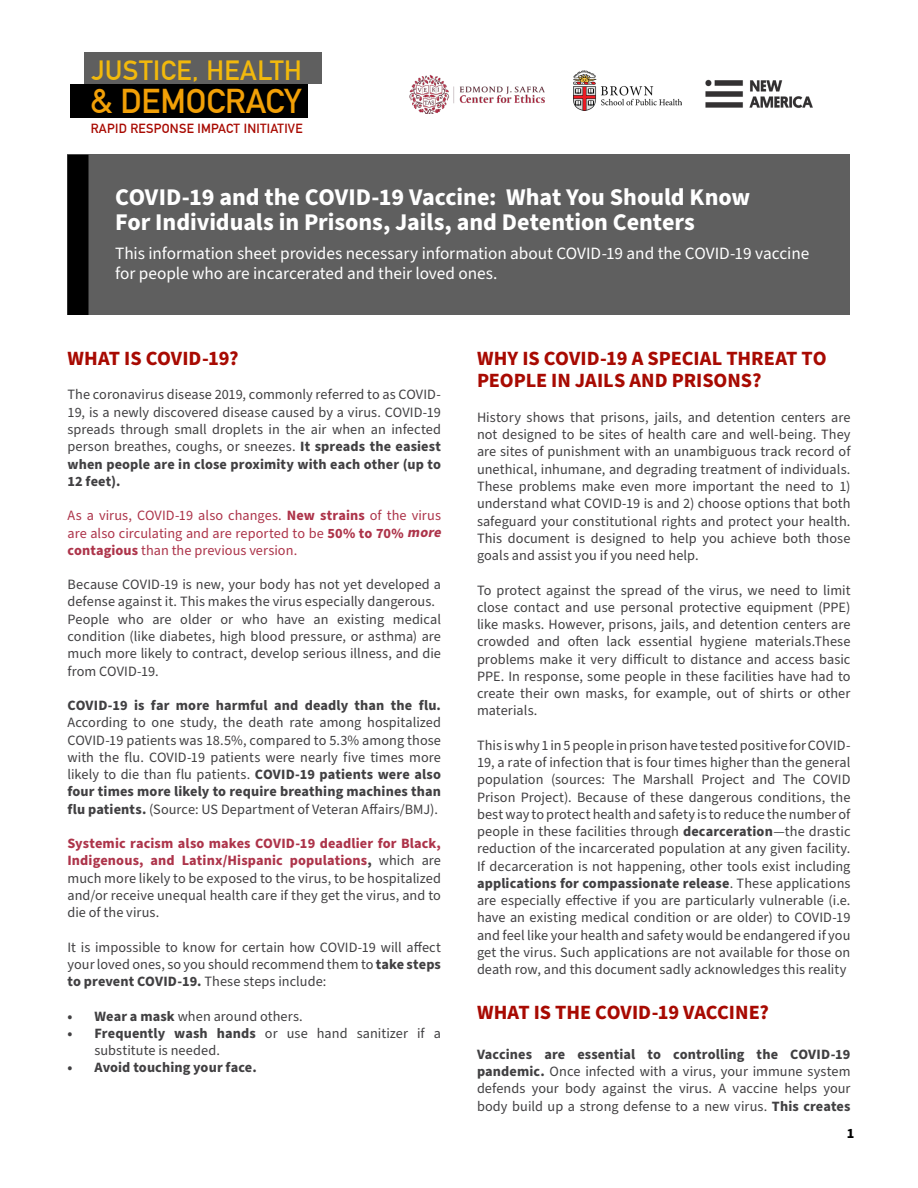
<style>
.page{position:relative;width:918px;height:1188px;background:#fff}
.page>*{position:absolute;margin:0;border:0;box-sizing:border-box;transform-origin:0 0}
.t1{font:700 33.75px "DIN Alternate";color:#f2a007}
.t2{font:700 27.15px "DIN Alternate";letter-spacing:.02em;color:#f2b90c}
.t3{font:700 24px/25.5px "Source Sans Pro";color:#fff}
.t4{font:700 20.25px/22.5px "Source Sans Pro";letter-spacing:-.005em;color:#a80a02}
.t5{font:17.25px/20.2px "Source Sans Pro";letter-spacing:-.005em;color:#fff}
.t6{font:14.25px/17.2px "Source Sans Pro";letter-spacing:.005em;color:#414042;text-align:justify}
.t7{font:14.25px/17.2px "Source Sans Pro";letter-spacing:.005em;color:#ad344a}
.t8{font:700 14.25px "Source Sans Pro";letter-spacing:.01em;color:#414042}
.t9{font:700 14.25px "Source Sans Pro";color:#000}
.t10{font:700 12.9px "DIN Alternate";letter-spacing:.02em;color:#a80a02}
.s1{font-weight:700}
.s2{font-weight:700;font-style:italic}
.s3{font-weight:700;color:#ad344a}
</style>
<div class="page">
<div style="left:68px;top:155px;width:782px;height:160px;background:#5f5f5f"></div>
<div style="left:68px;top:155px;width:20px;height:160px;background:#000"></div>
<div style="left:84px;top:53px;width:237px;height:31px;background:#5f5f5f"></div>
<div style="left:70px;top:84px;width:238px;height:34px;background:#000"></div>
<img style="left:573px;top:71px;width:108px;height:40px">
<img style="left:409px;top:75px;width:136px;height:39px">
<img style="left:705px;top:79px;width:108px;height:29px">
<h2 class="t2" style="left:92px;top:50px;width:212px">JUSTICE, HEALTH</h2>
<h1 class="t1" style="left:90px;top:75px;width:212px">&amp; DEMOCRACY</h1>
<p class="t10" style="left:91px;top:119px;width:213px">RAPID RESPONSE IMPACT INITIATIVE</p>
<h3 class="t3" style="left:115px;top:185px;width:637px">COVID-19 and the COVID-19 Vaccine: What You Should Know<br>For Individuals in Prisons, Jails, and Detention Centers</h3>
<p class="t5" style="left:115px;top:243px;width:696px">This information sheet provides necessary information about COVID-19 and the COVID-19 vaccine for people who are incarcerated and their loved ones.</p>
<h3 class="t4" style="left:68px;top:348px;width:172px">WHAT IS COVID-19?</h3>
<p class="t6" style="left:68px;top:387px;width:375px">The coronavirus disease 2019, commonly referred to as COVID-19, is a newly discovered disease caused by a virus. COVID-19 spreads through small droplets in the air when an infected person breathes, coughs, or sneezes. <span class="s1">It spreads the easiest when people are in close proximity with each other (up to 12 feet).</span></p>
<p class="t7" style="left:68px;top:507px;width:379px">As a virus, COVID-19 also changes. <span class="s1">New strains</span> of the virus are also circulating and are reported to be <span class="s1">50% to 70%</span> <span class="s2">more </span><span class="s1">contagious</span> than the previous version.</p>
<p class="t6" style="left:68px;top:576px;width:375px;text-align:left">Because COVID-19 is new, your body has not yet developed a defense against it. This makes the virus especially dangerous.<br>People who are older or who have an existing medical condition (like diabetes, high blood pressure, or asthma) are much more likely to contract, develop serious illness, and die from COVID-19.</p>
<p class="t8" style="left:68px;top:696px;width:375px">COVID-19 is far more harmful and deadly than the flu.</p>
<p class="t6" style="left:68px;top:714px;width:375px">According to one study, the death rate among hospitalized COVID-19 patients was 18.5%, compared to 5.3% among those with the flu. COVID-19 patients were nearly five times more likely to die than flu patients. <span class="s1">COVID-19 patients were also four times more likely to require breathing machines than flu patients.</span> (Source: US Department of Veteran Affairs/BMJ).</p>
<p class="t6" style="left:68px;top:835px;width:375px"><span class="s3">Systemic racism also makes COVID-19 deadlier for Black, Indigenous, and Latinx/Hispanic populations</span><span class="s1">,</span> which are much more likely to be exposed to the virus, to be hospitalized and/or receive unequal health care if they get the virus, and to die of the virus.</p>
<p class="t6" style="left:68px;top:939px;width:375px">It is impossible to know for certain how COVID-19 will affect your loved ones, so you should recommend them to <span class="s1">take steps to prevent COVID-19.</span> These steps include:</p>
<p class="t6" style="left:68px;top:1008px;width:237px"><span class="s1">• Wear a mask</span> when around others.</p>
<p class="t6" style="left:95px;top:1025px;width:348px;text-indent:-27px"><span class="s1">• Frequently wash hands</span> or use hand sanitizer if a substitute is needed.</p>
<p class="t8" style="left:68px;top:1058px;width:191px">• Avoid touching your face.</p>
<h3 class="t4" style="left:477px;top:348px;width:351px">WHY IS COVID-19 A SPECIAL THREAT TO<br>PEOPLE IN JAILS AND PRISONS?</h3>
<p class="t6" style="left:477px;top:409px;width:375px">History shows that prisons, jails, and detention centers are not designed to be sites of health care and well-being. They are sites of punishment with an unambiguous track record of unethical, inhumane, and degrading treatment of individuals.<br>These problems make even more important the need to 1) understand what COVID-19 is and 2) choose options that both safeguard your constitutional rights and protect your health.<br>This document is designed to help you achieve both those goals and assist you if you need help.</p>
<p class="t6" style="left:477px;top:582px;width:375px">To protect against the spread of the virus, we need to limit close contact and use personal protective equipment (PPE) like masks. However, prisons, jails, and detention centers are crowded and often lack essential hygiene materials.These problems make it very difficult to distance and access basic PPE. In response, some people in these facilities have had to create their own masks, for example, out of shirts or other materials.</p>
<p class="t6" style="left:477px;top:737px;width:375px">This is why 1 in 5 people in prison have tested positive for COVID-19, a rate of infection that is four times higher than the general population (sources: The Marshall Project and The COVID Prison Project). Because of these dangerous conditions, the best way to protect health and safety is to reduce the number of people in these facilities through <span class="s1">decarceration</span>—the drastic reduction of the incarcerated population at any given facility.<br>If decarceration is not happening, other tools exist including <span class="s1">applications for compassionate release</span>. These applications are especially effective if you are particularly vulnerable (i.e. have an existing medical condition or are older) to COVID-19 and feel like your health and safety would be endangered if you get the virus. Such applications are not available for those on death row, and this document sadly acknowledges this reality</p>
<h3 class="t4" style="left:477px;top:1002px;width:294px">WHAT IS THE COVID-19 VACCINE?</h3>
<p class="t6" style="left:477px;top:1046px;width:375px"><span class="s1">Vaccines are essential to controlling the COVID-19 pandemic.</span> Once infected with a virus, your immune system defends your body against the virus. A vaccine helps your body build up a strong defense to a new virus. <span class="s1">This creates</span></p>
<p class="t9" style="left:847px;top:1124px;width:9px">1</p>
</div>
